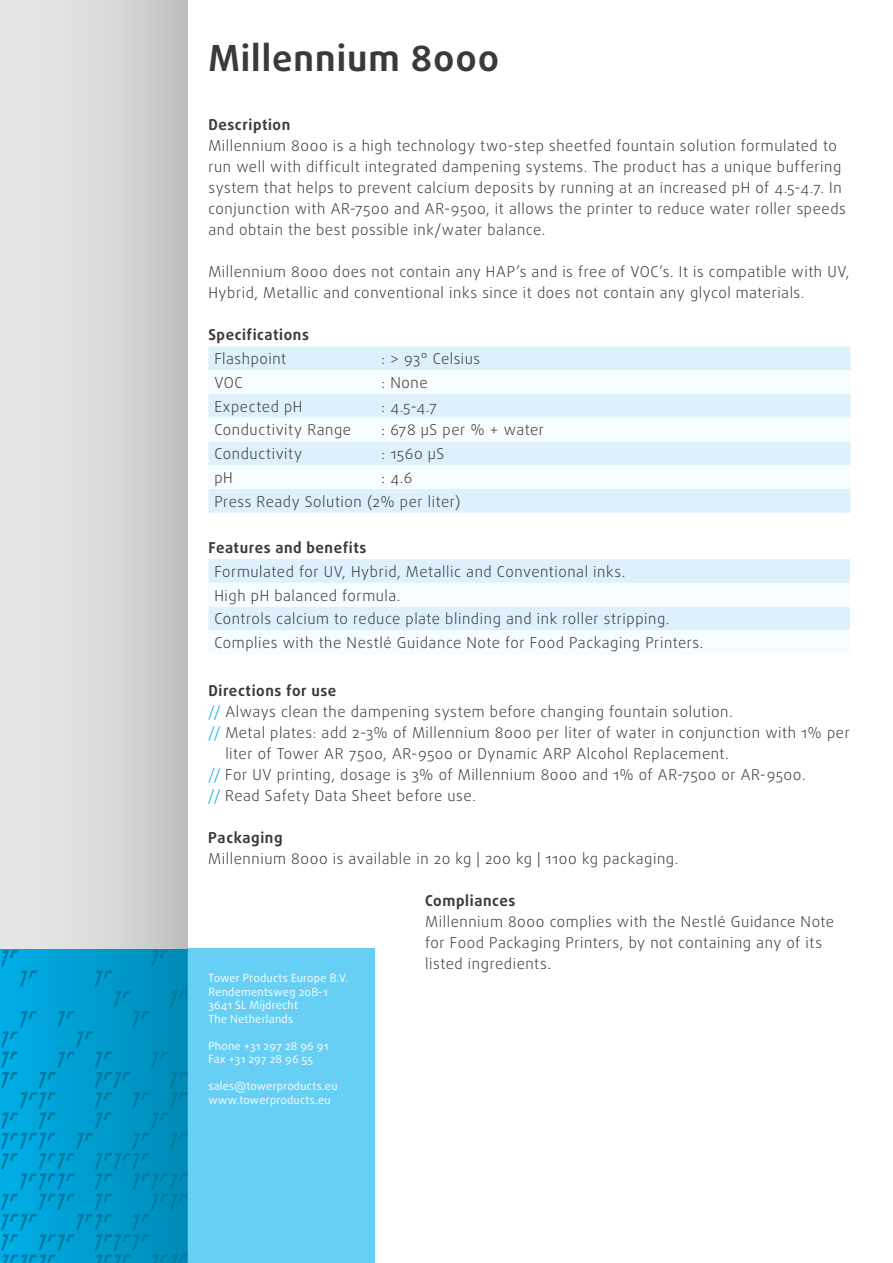
<style>
.page{position:relative;width:893px;height:1263px;background:#fff}
.page>*{position:absolute;margin:0;border:0;box-sizing:border-box;transform-origin:0 0}
.t1{font:700 36px "Daxline Pro";letter-spacing:.03em;color:#3a3a39}
.t2{font:300 15px/21px "Daxline Pro";letter-spacing:.04em;color:#3a3a39}
.t3{font:700 15px "Daxline Pro";letter-spacing:.04em;color:#3a3a39}
.t4{font:11.25px/13.5px "Daxline Pro";letter-spacing:.02em;color:#fff}
.s1{color:#00b0eb}
</style>
<div class="page">
<svg style="left:1px;top:950px;width:186px;height:313px;background:#0099ca"></svg>
<div style="left:0;top:0;width:187px;height:948px;background:linear-gradient(to right,#ececec,#c4c5c5)"></div>
<div style="left:187px;top:948px;width:187px;height:315px;background:#66cff3"></div>
<div style="left:208px;top:559px;width:642px;height:24px;background:#ddf1fd"></div>
<svg style="left:208px;top:606px;width:642px;height:25px;background:#def1fd"></svg>
<div style="left:208px;top:346px;width:642px;height:167px;background:#ddf1fd"></div>
<svg style="left:208px;top:370px;width:642px;height:119px"></svg>
<h1 class="t1" style="left:208px;top:34px;width:293px">Millennium 8000</h1>
<p class="t3" style="left:208px;top:115px;width:83px">Description</p>
<p class="t2" style="left:208px;top:135px;width:639px">Millennium 8000 is a high technology two-step sheetfed fountain solution formulated to run well with difficult integrated dampening systems. The product has a unique buffering system that helps to prevent calcium deposits by running at an increased pH of 4.5-4.7. In conjunction with AR-7500 and AR-9500, it allows the printer to reduce water roller speeds and obtain the best possible ink/water balance.</p>
<p class="t2" style="left:208px;top:261px;width:643px">Millennium 8000 does not contain any HAP’s and is free of VOC’s. It is compatible with UV,<br>Hybrid, Metallic and conventional inks since it does not contain any glycol materials.</p>
<p class="t3" style="left:208px;top:325px;width:102px">Specifications</p>
<p class="t2" style="left:214px;top:348px;width:73px">Flashpoint</p>
<p class="t2" style="left:381px;top:348px;width:101px">: &gt; 93° Celsius</p>
<p class="t2" style="left:214px;top:372px;width:30px">VOC</p>
<p class="t2" style="left:381px;top:372px;width:48px">: None</p>
<p class="t2" style="left:214px;top:396px;width:90px">Expected pH</p>
<p class="t2" style="left:381px;top:396px;width:57px">: 4.5-4.7</p>
<p class="t2" style="left:214px;top:420px;width:138px">Conductivity Range</p>
<p class="t2" style="left:381px;top:420px;width:164px">: 678 μS per % + water</p>
<p class="t2" style="left:214px;top:443px;width:89px">Conductivity</p>
<p class="t2" style="left:381px;top:443px;width:65px">: 1560 μS</p>
<p class="t2" style="left:214px;top:467px;width:20px">pH</p>
<p class="t2" style="left:214px;top:466px;width:248px;line-height:23.9px;text-indent:167px">: 4.6<br>Press Ready Solution (2% per liter)</p>
<p class="t3" style="left:208px;top:538px;width:160px">Features and benefits</p>
<p class="t2" style="left:214px;top:560px;width:491px;line-height:23.7px">Formulated for UV, Hybrid, Metallic and Conventional inks.<br>High pH balanced formula.<br>Controls calcium to reduce plate blinding and ink roller stripping.<br>Complies with the Nestlé Guidance Note for Food Packaging Printers.</p>
<p class="t3" style="left:208px;top:681px;width:130px">Directions for use</p>
<p class="t2" style="left:208px;top:701px;width:526px"><span class="s1">//</span> Always clean the dampening system before changing fountain solution.</p>
<p class="t2" style="left:208px;top:722px;width:643px"><span class="s1">//</span> Metal plates: add 2-3% of Millennium 8000 per liter of water in conjunction with 1% per</p>
<p class="t2" style="left:225px;top:743px;width:505px">liter of Tower AR 7500, AR-9500 or Dynamic ARP Alcohol Replacement.</p>
<p class="t2" style="left:208px;top:764px;width:599px"><span class="s1">//</span> For UV printing, dosage is 3% of Millennium 8000 and 1% of AR-7500 or AR-9500.</p>
<p class="t2" style="left:208px;top:785px;width:269px"><span class="s1">//</span> Read Safety Data Sheet before use.</p>
<p class="t3" style="left:208px;top:828px;width:76px">Packaging</p>
<p class="t2" style="left:208px;top:848px;width:471px">Millennium 8000 is available in 20 kg | 200 kg | 1100 kg packaging.</p>
<p class="t3" style="left:425px;top:891px;width:92px">Compliances</p>
<p class="t2" style="left:425px;top:911px;width:410px">Millennium 8000 complies with the Nestlé Guidance Note for Food Packaging Printers, by not containing any of its listed ingredients.</p>
<p class="t4" style="left:208px;top:972px;width:141px">Tower Products Europe B.V.<br>Rendementsweg 20B-1<br>3641 SL Mijdrecht<br>The Netherlands</p>
<p class="t4" style="left:208px;top:1039px;width:122px">Phone +31 297 28 96 91<br>Fax +31 297 28 96 55</p>
<p class="t4" style="left:208px;top:1080px;width:131px">sales@towerproducts.eu www.towerproducts.eu</p>
</div>
